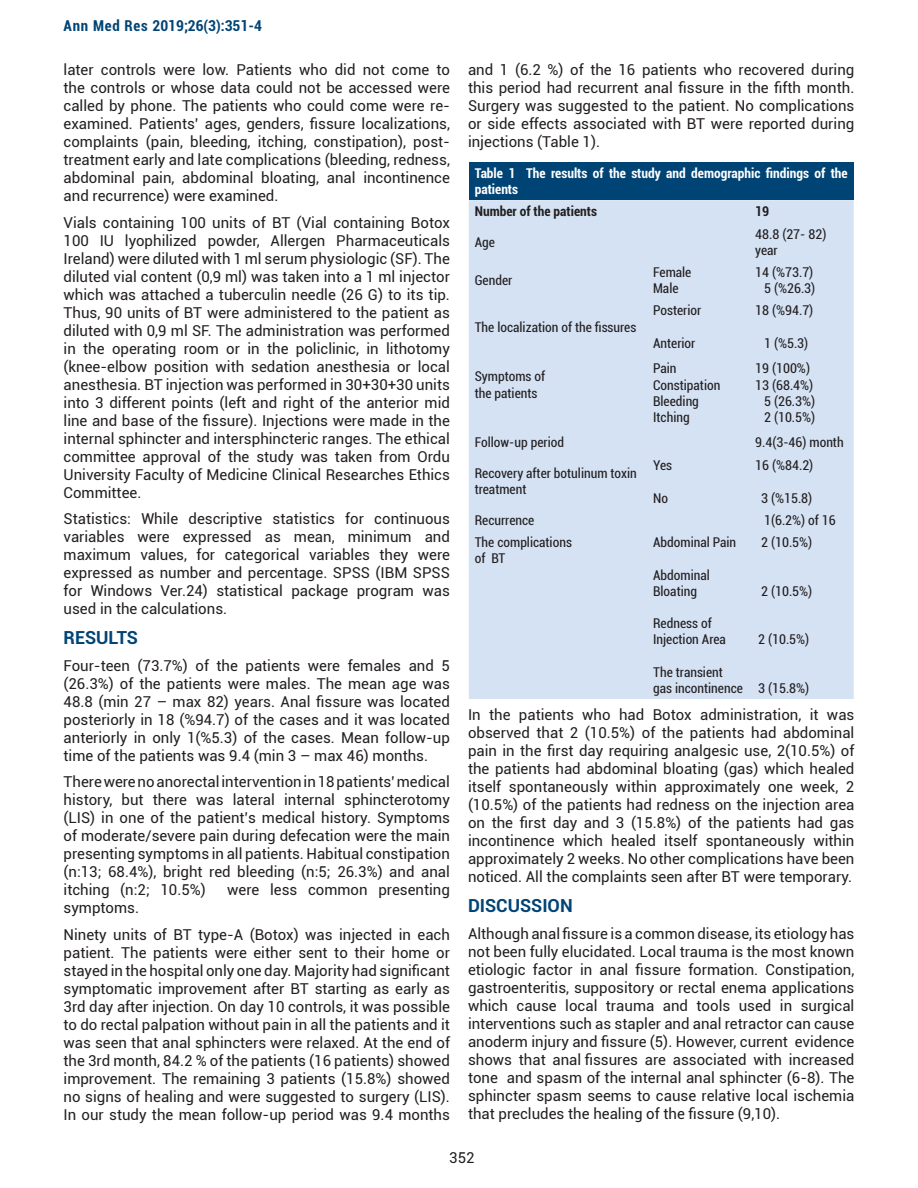
<style>
.page{position:relative;width:918px;height:1188px;background:#fff}
.page>*{position:absolute;margin:0;border:0;box-sizing:border-box;transform-origin:0 0}
.t1{font:700 18px "Roboto";color:#004475}
.t2{font:15px/18px "Roboto";color:#231f20;text-align:justify}
.t3{font:700 condensed 15px "Roboto";letter-spacing:.025em;color:#004475}
.tablo_içerik{font:condensed 13.5px/16.2px "Roboto";color:#231f20}
.tablo_başlık{font:700 condensed 13.5px/16.2px "Roboto";color:#fff}
.tablo_içerik-2{font:700 condensed 13.5px "Roboto";color:#231f20}
</style>
<div class="page">
<div style="left:469px;top:162px;width:385px;height:38px;background:#004475"></div>
<div style="left:469px;top:200px;width:385px;height:499px;background:#d4e2f4"></div>
<p class="t3" style="left:64px;top:15px;width:200px">Ann Med Res 2019;26(3):351-4</p>
<p class="t2" style="left:64px;top:60px;width:388px">later controls were low. Patients who did not come to the controls or whose data could not be accessed were called by phone. The patients who could come were re&shy;examined. Patients’ ages, genders, fissure localizations, complaints (pain, bleeding, itching, constipation), post&shy;treatment early and late complications (bleeding, redness, abdominal pain, abdominal bloating, anal incontinence and recurrence) were examined.</p>
<p class="t2" style="left:64px;top:213px;width:388px">Vials containing 100 units of BT (Vial containing Botox 100 IU lyophilized powder, Allergen Pharmaceuticals Ireland) were diluted with 1 ml serum physiologic (SF). The diluted vial content (0,9 ml) was taken into a 1 ml injector which was attached a tuberculin needle (26 G) to its tip.<br>Thus, 90 units of BT were administered to the patient as diluted with 0,9 ml SF. The administration was performed in the operating room or in the policlinic, in lithotomy (knee-elbow position with sedation anesthesia or local anesthesia. BT injection was performed in 30+30+30 units into 3 different points (left and right of the anterior mid line and base of the fissure). Injections were made in the internal sphincter and intersphincteric ranges. The ethical committee approval of the study was taken from Ordu University Faculty of Medicine Clinical Researches Ethics Committee.</p>
<p class="t2" style="left:64px;top:509px;width:388px">Statistics: While descriptive statistics for continuous variables were expressed as mean, minimum and maximum values, for categorical variables they were expressed as number and percentage. SPSS (IBM SPSS for Windows Ver.24) statistical package program was used in the calculations.</p>
<p class="t1" style="left:64px;top:625px;width:76px">RESULTS</p>
<p class="t2" style="left:64px;top:656px;width:388px">Four-teen (73.7%) of the patients were females and 5 (26.3%) of the patients were males. The mean age was 48.8 (min 27 – max 82) years. Anal fissure was located posteriorly in 18 (%94.7) of the cases and it was located anteriorly in only 1(%5.3) of the cases. Mean follow-up time of the patients was 9.4 (min 3 – max 46) months.</p>
<p class="t2" style="left:64px;top:772px;width:388px">There were no anorectal intervention in 18 patients’ medical history, but there was lateral internal sphincterotomy (LIS) in one of the patient’s medical history. Symptoms of moderate/severe pain during defecation were the main presenting symptoms in all patients. Habitual constipation (n:13; 68.4%), bright red bleeding (n:5; 26.3%) and anal itching (n:2; 10.5%)</p>
<p class="t2" style="left:227px;top:880px;width:224px">were less common presenting</p>
<p class="t2" style="left:64px;top:898px;width:77px">symptoms.</p>
<p class="t2" style="left:64px;top:925px;width:388px">Ninety units of BT type-A (Botox) was injected in each patient. The patients were either sent to their home or stayed in the hospital only one day. Majority had significant symptomatic improvement after BT starting as early as 3rd day after injection. On day 10 controls, it was possible to do rectal palpation without pain in all the patients and it was seen that anal sphincters were relaxed. At the end of the 3rd month, 84.2 % of the patients (16 patients) showed improvement. The remaining 3 patients (15.8%) showed no signs of healing and were suggested to surgery (LIS).<br>In our study the mean follow-up period was 9.4 months</p>
<p class="t2" style="left:468px;top:60px;width:388px">and 1 (6.2 %) of the 16 patients who recovered during this period had recurrent anal fissure in the fifth month.<br>Surgery was suggested to the patient. No complications or side effects associated with BT were reported during injections (Table 1).</p>
<p class="tablo_başlık" style="left:475px;top:165px;width:374px">Table 1 The results of the study and demographic findings of the patients</p>
<p class="tablo_içerik-2" style="left:475px;top:202px;width:124px">Number of the patients</p>
<p class="tablo_içerik-2" style="left:755px;top:202px;width:16px">19</p>
<p class="tablo_içerik" style="left:475px;top:233px;width:22px">Age</p>
<p class="tablo_içerik" style="left:755px;top:225px;width:73px">48.8 (27- 82) year</p>
<p class="tablo_içerik" style="left:475px;top:272px;width:39px">Gender</p>
<p class="tablo_içerik" style="left:755px;top:264px;width:60px">14 (%73.7)</p>
<p class="tablo_içerik" style="left:764px;top:280px;width:53px">5 (%26.3)</p>
<p class="tablo_içerik" style="left:653px;top:264px;width:40px">Female</p>
<p class="tablo_içerik" style="left:653px;top:280px;width:27px">Male</p>
<p class="tablo_içerik" style="left:475px;top:318px;width:163px">The localization of the fissures</p>
<p class="tablo_içerik" style="left:475px;top:368px;width:72px">Symptoms of</p>
<p class="tablo_içerik" style="left:475px;top:384px;width:64px">the patients</p>
<p class="tablo_içerik" style="left:653px;top:302px;width:50px">Posterior</p>
<p class="tablo_içerik" style="left:653px;top:334px;width:44px">Anterior</p>
<p class="tablo_içerik" style="left:653px;top:360px;width:25px">Pain</p>
<p class="tablo_içerik" style="left:653px;top:376px;width:69px">Constipation</p>
<p class="tablo_içerik" style="left:653px;top:392px;width:47px">Bleeding</p>
<p class="tablo_içerik" style="left:653px;top:409px;width:38px">Itching</p>
<p class="tablo_içerik" style="left:755px;top:302px;width:60px">18 (%94.7)</p>
<p class="tablo_içerik" style="left:764px;top:334px;width:46px">1 (%5.3)</p>
<p class="tablo_içerik" style="left:755px;top:360px;width:56px">19 (100%)</p>
<p class="tablo_içerik" style="left:755px;top:376px;width:60px">13 (68.4%)</p>
<p class="tablo_içerik" style="left:764px;top:392px;width:53px">5 (26.3%)</p>
<p class="tablo_içerik" style="left:764px;top:409px;width:53px">2 (10.5%)</p>
<p class="tablo_içerik" style="left:475px;top:434px;width:91px">Follow-up period</p>
<p class="tablo_içerik" style="left:755px;top:434px;width:90px">9.4(3-46) month</p>
<p class="tablo_içerik" style="left:475px;top:465px;width:163px">Recovery after botulinum toxin treatment</p>
<p class="tablo_içerik" style="left:755px;top:457px;width:60px">16 (%84.2)</p>
<p class="tablo_içerik" style="left:761px;top:489px;width:53px">3 (%15.8)</p>
<p class="tablo_içerik" style="left:653px;top:457px;width:21px">Yes</p>
<p class="tablo_içerik" style="left:653px;top:489px;width:16px">No</p>
<p class="tablo_içerik" style="left:475px;top:512px;width:61px">Recurrence</p>
<p class="tablo_içerik" style="left:764px;top:512px;width:73px">1(6.2%) of 16</p>
<p class="tablo_içerik" style="left:475px;top:534px;width:99px">The complications</p>
<p class="tablo_içerik" style="left:475px;top:550px;width:32px">of BT</p>
<p class="tablo_içerik" style="left:761px;top:534px;width:53px">2 (10.5%)</p>
<p class="tablo_içerik" style="left:761px;top:582px;width:53px">2 (10.5%)</p>
<p class="tablo_içerik" style="left:758px;top:631px;width:53px">2 (10.5%)</p>
<p class="tablo_içerik" style="left:758px;top:680px;width:53px">3 (15.8%)</p>
<p class="t2" style="left:468px;top:705px;width:388px">In the patients who had Botox administration, it was observed that 2 (10.5%) of the patients had abdominal pain in the first day requiring analgesic use, 2(10.5%) of the patients had abdominal bloating (gas) which healed itself spontaneously within approximately one week, 2 (10.5%) of the patients had redness on the injection area on the first day and 3 (15.8%) of the patients had gas incontinence which healed itself spontaneously within approximately 2 weeks. No other complications have been noticed. All the complaints seen after BT were temporary.</p>
<p class="t1" style="left:468px;top:893px;width:106px">DISCUSSION</p>
<p class="t2" style="left:468px;top:924px;width:388px">Although anal fissure is a common disease, its etiology has not been fully elucidated. Local trauma is the most known etiologic factor in anal fissure formation. Constipation, gastroenteritis, suppository or rectal enema applications which cause local trauma and tools used in surgical interventions such as stapler and anal retractor can cause anoderm injury and fissure (5). However, current evidence shows that anal fissures are associated with increased tone and spasm of the internal anal sphincter (6-8). The sphincter spasm seems to cause relative local ischemia that precludes the healing of the fissure (9,10).</p>
<p class="tablo_içerik" style="left:653px;top:534px;width:85px">Abdominal Pain</p>
<p class="tablo_içerik" style="left:653px;top:566px;width:58px">Abdominal<br>Bloating</p>
<p class="tablo_içerik" style="left:653px;top:615px;width:74px">Redness of<br>Injection Area</p>
<p class="tablo_içerik" style="left:653px;top:663px;width:91px">The transient gas incontinence</p>
<p class="t2" style="left:449px;top:1148px;width:27px">352</p>
</div>
